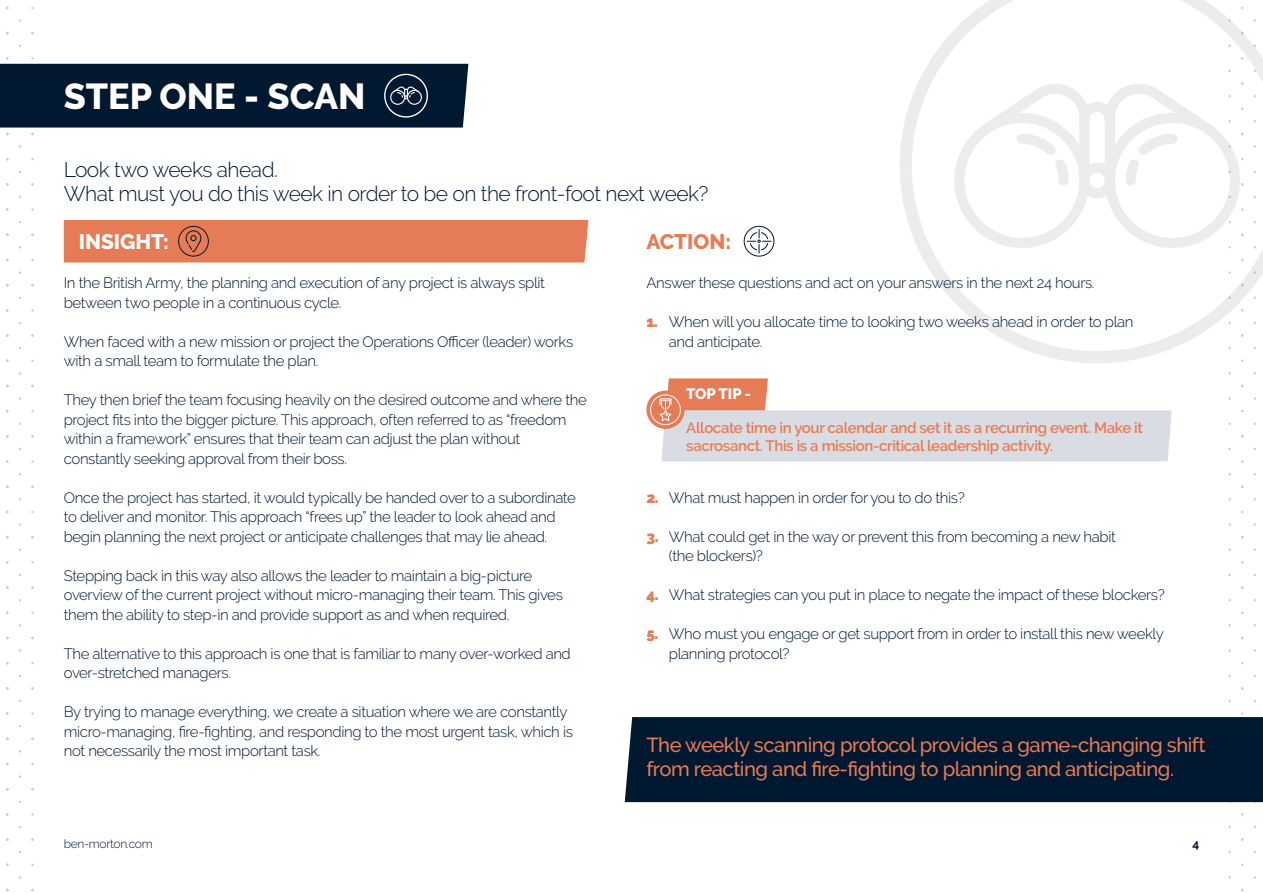
<style>
.page{position:relative;width:1263px;height:893px;background:#fff}
.page>*{position:absolute;margin:0;border:0;box-sizing:border-box;transform-origin:0 0}
.t1{font:800 36px "Raleway";color:#fff}
.t2{font:300 21px/24px "Raleway";letter-spacing:-.025em;color:#011831}
.t3{font:800 21px "Raleway";color:#fff}
.t4{font:800 21px "Raleway";color:#e67c55}
.t5{font:500 20.25px/24px "Raleway";letter-spacing:-.025em;color:#e67c55}
.t6{font:300 15px/19.5px "Raleway";letter-spacing:-.025em;color:#011831}
.t7{font:600 15px/18px "Raleway";letter-spacing:-.025em;color:#e67c55}
.t8{font:900 15px "Raleway";color:#e67c55}
.t9{font:800 15px "Raleway";color:#fff}
.t10{font:300 12px "Raleway";letter-spacing:-.025em;color:#011831}
.t11{font:700 12px "Raleway";color:#011831}
</style>
<div class="page">
<svg style="left:900px;top:0;width:320px;height:363px"></svg>
<div style="left:954px;top:113px;width:135px;height:135px;border:10px solid #ececee;border-radius:50%"></div>
<div style="left:1105px;top:113px;width:135px;height:135px;border:10px solid #ececee;border-radius:50%"></div>
<div style="left:1079px;top:163px;width:36px;height:35px;border:10px solid #ececee;border-radius:50%"></div>
<svg style="left:974px;top:75px;width:246px;height:116px"></svg>
<div style="left:625px;top:717px;width:595px;height:85px;background:#011831"></div>
<svg style="left:1220px;top:6px;width:43px;height:886px"></svg>
<div style="left:0;top:64px;width:468px;height:64px;background:#011831"></div>
<svg style="left:646px;top:391px;width:39px;height:38px"></svg>
<div style="left:650px;top:394px;width:31px;height:31px;border:1px solid #fff;border-radius:50%"></div>
<svg style="left:658px;top:378px;width:514px;height:83px"></svg>
<div style="left:660px;top:398px;width:11px;height:7px;border:1px solid #fff"></div>
<div style="left:64px;top:220px;width:524px;height:42px;background:#e67c55"></div>
<div style="left:744px;top:226px;width:30px;height:31px;border:1px solid #011831;border-radius:50%"></div>
<svg style="left:747px;top:229px;width:24px;height:24px"></svg>
<h1 class="t1" style="left:64px;top:76px;width:303px">STEP ONE - SCAN</h1>
<h2 class="t2" style="left:64px;top:157px;width:646px">Look two weeks ahead.<br>What must you do this week in order to be on the front-foot next week?</h2>
<h2 class="t3" style="left:79px;top:230px;width:91px">INSIGHT:</h2>
<p class="t6" style="left:64px;top:273px;width:483px">In the British Army, the planning and execution of any project is always split between two people in a continuous cycle.</p>
<p class="t6" style="left:64px;top:332px;width:511px">When faced with a new mission or project the Operations Officer (leader) works with a small team to formulate the plan.</p>
<p class="t6" style="left:64px;top:390px;width:524px">They then brief the team focusing heavily on the desired outcome and where the project fits into the bigger picture. This approach, often referred to as “freedom within a framework” ensures that their team can adjust the plan without constantly seeking approval from their boss.</p>
<p class="t6" style="left:64px;top:488px;width:514px">Once the project has started, it would typically be handed over to a subordinate to deliver and monitor. This approach “frees up” the leader to look ahead and begin planning the next project or anticipate challenges that may lie ahead.</p>
<p class="t6" style="left:64px;top:566px;width:501px">Stepping back in this way also allows the leader to maintain a big-picture overview of the current project without micro-managing their team. This gives them the ability to step-in and provide support as and when required.</p>
<p class="t6" style="left:64px;top:644px;width:508px">The alternative to this approach is one that is familiar to many over-worked and over-stretched managers.</p>
<p class="t6" style="left:64px;top:702px;width:511px">By trying to manage everything, we create a situation where we are constantly micro-managing, fire-fighting, and responding to the most urgent task, which is not necessarily the most important task.</p>
<h2 class="t4" style="left:646px;top:230px;width:86px">ACTION:</h2>
<p class="t6" style="left:646px;top:273px;width:450px">Answer these questions and act on your answers in the next 24 hours.</p>
<p class="t6" style="left:669px;top:312px;width:466px">When will you allocate time to looking two weeks ahead in order to plan and anticipate.</p>
<p class="t8" style="left:646px;top:313px;width:13px">1.</p>
<p class="t9" style="left:686px;top:386px;width:66px">TOP TIP -</p>
<p class="t7" style="left:686px;top:418px;width:458px">Allocate time in your calendar and set it as a recurring event. Make it sacrosanct. This is a mission-critical leadership activity.</p>
<p class="t8" style="left:646px;top:489px;width:14px">2.</p>
<p class="t8" style="left:646px;top:528px;width:14px">3.</p>
<p class="t8" style="left:646px;top:586px;width:14px">4.</p>
<p class="t8" style="left:646px;top:625px;width:13px">5.</p>
<p class="t6" style="left:669px;top:488px;width:297px">What must happen in order for you to do this?</p>
<p class="t6" style="left:669px;top:527px;width:448px">What could get in the way or prevent this from becoming a new habit (the blockers)?</p>
<p class="t6" style="left:669px;top:585px;width:497px">What strategies can you put in place to negate the impact of these blockers?</p>
<p class="t6" style="left:669px;top:624px;width:496px">Who must you engage or get support from in order to install this new weekly planning protocol?</p>
<h3 class="t5" style="left:646px;top:733px;width:561px">The weekly scanning protocol provides a game-changing shift from reacting and fire-fighting to planning and anticipating.</h3>
<p class="t10" style="left:64px;top:836px;width:90px">ben-morton.com</p>
<p class="t11" style="left:1193px;top:837px;width:8px">4</p>
</div>
